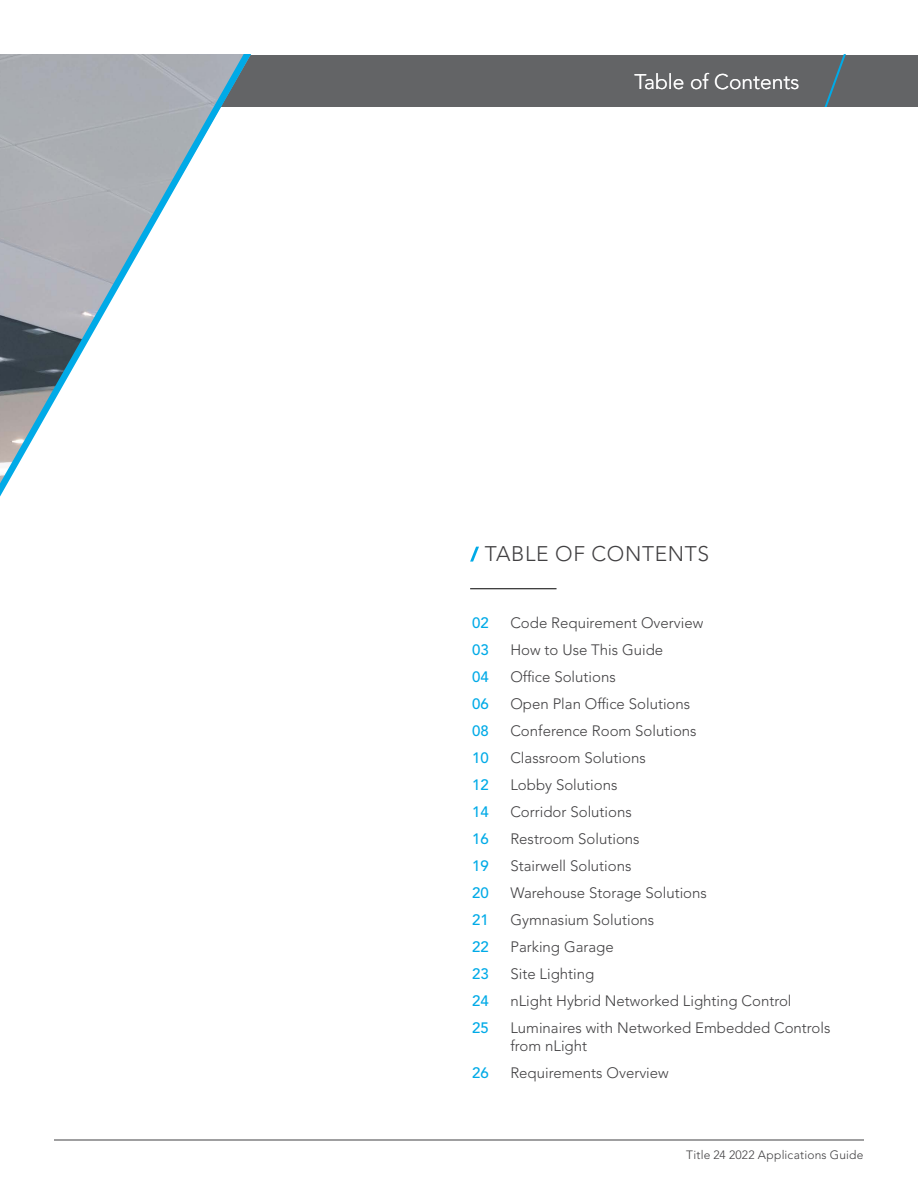
<style>
.page{position:relative;width:918px;height:1188px;background:#fff}
.page>*{position:absolute;margin:0;border:0;box-sizing:border-box;transform-origin:0 0}
.t1{font:300 21px "Avenir LT Std";color:#fff}
.t2{font:300 21px "Avenir LT Std";letter-spacing:.03em;color:#414042}
.t3{font:300 15px/27px "Avenir LT Std";color:#414042}
.t4{font:500 15px/27px "Avenir LT Std";color:#00aae7;text-align:justify}
.t5{font:300 12px "Avenir LT Std";letter-spacing:.015em;color:#414042}
</style>
<div class="page">
<div style="left:0;top:53px;width:918px;height:54px;background:#636466"></div>
<hr style="left:54px;top:1140px;width:810px;height:1px;background:#414042">
<svg style="left:0;top:54px;width:282px;height:443px"></svg>
<div style="left:0;top:0;width:918px;height:54px;background:#fff"></div>
<svg style="left:825px;top:54px;width:21px;height:53px"></svg>
<svg style="left:470px;top:547px;width:9px;height:15px"></svg>
<hr style="left:470px;top:588px;width:87px;height:1px;background:#000">
<h1 class="t1" style="left:635px;top:70px;width:166px">Table of Contents</h1>
<h1 class="t2" style="left:485px;top:542px;width:226px">TABLE OF CONTENTS</h1>
<p class="t4" style="left:472px;top:610px;width:18px">02<br>03<br>04<br>06<br>08<br>10<br>12<br>14<br>16<br>19<br>20<br>21<br>22<br>23<br>24<br>25</p>
<p class="t4" style="left:472px;top:1060px;width:18px">26</p>
<p class="t3" style="left:510px;top:610px;width:322px">Code Requirement Overview<br>How to Use This Guide<br>Office Solutions<br>Open Plan Office Solutions<br>Conference Room Solutions<br>Classroom Solutions<br>Lobby Solutions<br>Corridor Solutions<br>Restroom Solutions<br>Stairwell Solutions<br>Warehouse Storage Solutions<br>Gymnasium Solutions<br>Parking Garage<br>Site Lighting<br>nLight Hybrid Networked Lighting Control<br>Luminaires with Networked Embedded Controls</p>
<p class="t3" style="left:510px;top:1033px;width:160px">from nLight<br>Requirements Overview</p>
<p class="t5" style="left:686px;top:1147px;width:179px">Title 24 2022 Applications Guide</p>
</div>
